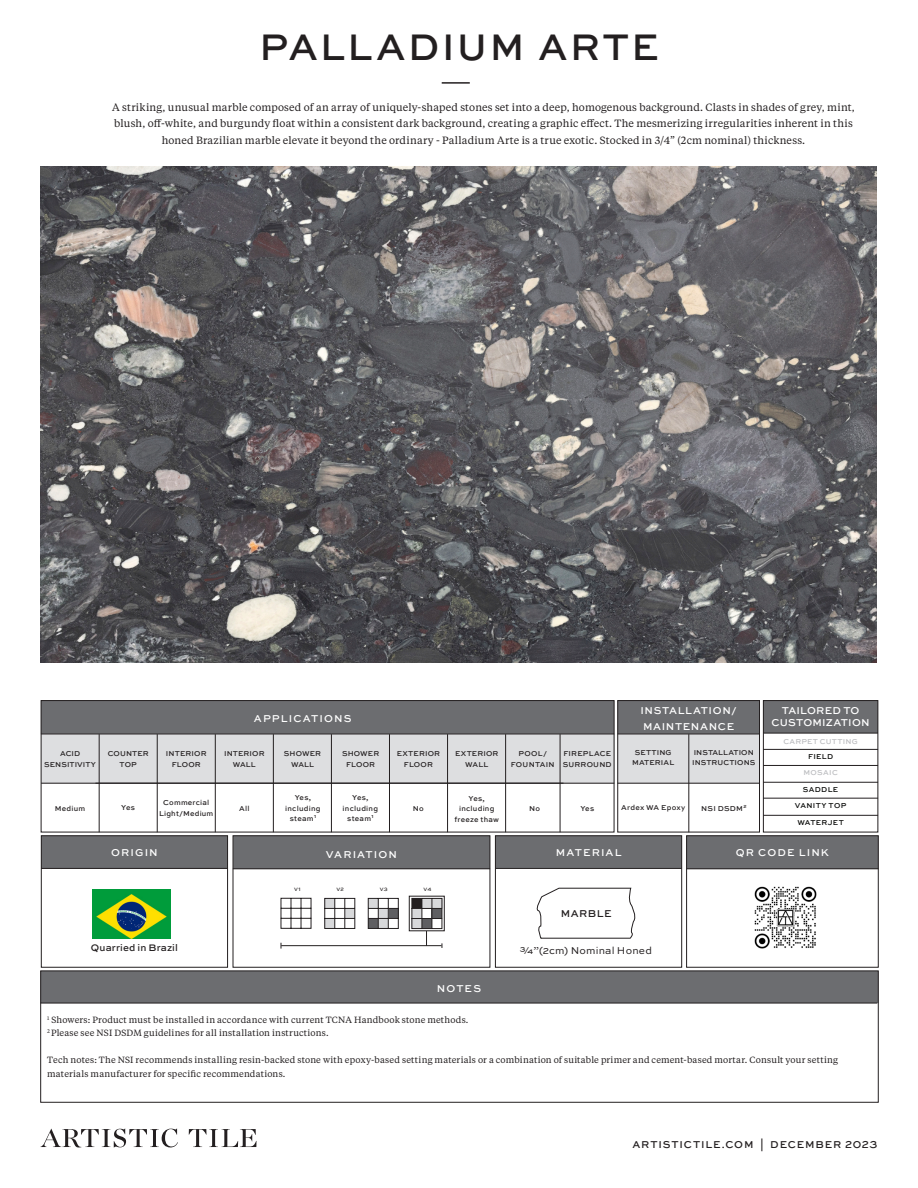
<style>
.page{position:relative;width:918px;height:1188px;background:#fff}
.page>*{position:absolute;margin:0;border:0;box-sizing:border-box;transform-origin:0 0}
.t1{font:500 39px "Sweet Sans Pro";letter-spacing:.05em;color:#231f20}
.Body{font:10.5px/16.5px "Tiempos Text";letter-spacing:.015em;color:#231f20;text-align:center}
.Table_Header{font:500 10.5px "Sweet Sans Pro";letter-spacing:.105em;color:#fff}
._5_5pt_Sweet{font:500 10.5px "Sweet Sans Pro";letter-spacing:.075em;color:#231f20}
.Table_Header-2{font:500 10.5px/16.5px "Sweet Sans Pro";letter-spacing:.065em;color:#fff}
.Body-2{font:10.5px "Sweet Sans Pro";letter-spacing:.015em;color:#231f20}
.Table_Header-3{font:500 10.5px "Sweet Sans Pro";letter-spacing:.02em;color:#fff}
.Table_Header-4{font:500 10.5px "Sweet Sans Pro";letter-spacing:.015em;color:#fff}
.Body-3{font:500 10.05px "Sweet Sans Pro";letter-spacing:.01em;color:#231f20}
._5_5pt_Sweet-2{font:9px/13.5px "Tiempos Text";letter-spacing:.025em;color:#231f20}
.t2{font:500 7.5px/10.5px "Sweet Sans Pro";letter-spacing:.02em;color:#231f20;text-align:center}
.t3{font:500 7.5px "Sweet Sans Pro";letter-spacing:.045em;color:#040503}
.t4{font:500 7.5px "Sweet Sans Pro";letter-spacing:.035em;color:#bcbdc0}
._5_5pt_Sweet-3{font:500 5.1px "Sweet Sans Pro";letter-spacing:.035em;color:#231f20}
</style>
<div class="page">
<svg style="left:189px;top:1129px;width:67px;height:18px"></svg>
<svg style="left:40px;top:1128px;width:138px;height:20px"></svg>
<div style="left:40px;top:971px;width:838px;height:32px;background:#6c6d70;border:1px solid #6c6d70"></div>
<div style="left:618px;top:734px;width:142px;height:49px;background:#dddee0"></div>
<div style="left:40px;top:971px;width:838px;height:131px;border:1px solid #231f20"></div>
<div style="left:618px;top:700px;width:142px;height:34px;background:#6c6d70;border:1px solid #6c6d70"></div>
<div style="left:618px;top:700px;width:142px;height:132px;border:1px solid #231f20"></div>
<hr style="left:618px;top:734px;width:142px;height:1px;background:#231f20">
<hr style="left:618px;top:783px;width:141px;height:1px;background:#231f20">
<div style="left:763px;top:700px;width:115px;height:33px;background:#6c6d70;border:1px solid #6c6d70"></div>
<div style="left:763px;top:700px;width:115px;height:132px;border:1px solid #231f20"></div>
<hr style="left:763px;top:733px;width:115px;height:1px;background:#231f20">
<hr style="left:763px;top:749px;width:115px;height:1px;background:#231f20">
<hr style="left:763px;top:765px;width:115px;height:1px;background:#231f20">
<hr style="left:763px;top:782px;width:115px;height:1px;background:#231f20">
<hr style="left:763px;top:798px;width:115px;height:1px;background:#231f20">
<hr style="left:763px;top:815px;width:115px;height:1px;background:#231f20">
<div style="left:41px;top:700px;width:573px;height:34px;background:#6c6d70;border:1px solid #6c6d70"></div>
<div style="left:41px;top:734px;width:573px;height:49px;background:#dddee0"></div>
<div style="left:41px;top:700px;width:573px;height:132px;border:1px solid #231f20"></div>
<hr style="left:41px;top:734px;width:573px;height:1px;background:#231f20">
<hr style="left:41px;top:783px;width:522px;height:1px;background:#231f20">
<hr style="left:95px;top:783px;width:519px;height:1px;background:#231f20">
<hr style="left:99px;top:734px;width:1px;height:98px;background:#231f20">
<hr style="left:157px;top:734px;width:1px;height:98px;background:#231f20">
<hr style="left:215px;top:734px;width:1px;height:98px;background:#231f20">
<hr style="left:273px;top:734px;width:1px;height:98px;background:#231f20">
<hr style="left:331px;top:734px;width:1px;height:98px;background:#231f20">
<hr style="left:389px;top:734px;width:1px;height:98px;background:#231f20">
<hr style="left:447px;top:734px;width:1px;height:98px;background:#231f20">
<hr style="left:505px;top:734px;width:1px;height:98px;background:#231f20">
<hr style="left:560px;top:734px;width:1px;height:98px;background:#231f20">
<hr style="left:689px;top:734px;width:1px;height:98px;background:#231f20">
<hr style="left:40px;top:1003px;width:837px;height:1px;background:#231f20">
<img style="left:40px;top:166px;width:836px;height:496px">
<hr style="left:442px;top:82px;width:28px;height:2px;background:#231f20">
<div style="left:686px;top:836px;width:192px;height:33px;background:#6c6d70;border:1px solid #6c6d70"></div>
<hr style="left:686px;top:869px;width:192px;height:1px;background:#231f20">
<div style="left:233px;top:836px;width:257px;height:33px;background:#6c6d70;border:1px solid #6c6d70"></div>
<hr style="left:233px;top:869px;width:257px;height:1px;background:#231f20">
<svg style="left:281px;top:898px;width:30px;height:31px"></svg>
<svg style="left:368px;top:898px;width:31px;height:31px"></svg>
<svg style="left:324px;top:898px;width:31px;height:31px"></svg>
<div style="left:409px;top:896px;width:36px;height:35px;border:1px solid #231f20"></div>
<hr style="left:281px;top:945px;width:161px;height:1px;background:#231f20">
<svg style="left:411px;top:898px;width:32px;height:50px"></svg>
<div style="left:41px;top:836px;width:187px;height:33px;background:#6c6d70"></div>
<div style="left:41px;top:836px;width:187px;height:131px;border:1px solid #231f20"></div>
<hr style="left:41px;top:868px;width:187px;height:1px;background:#231f20">
<div style="left:495px;top:836px;width:187px;height:32px;background:#6c6d70"></div>
<hr style="left:495px;top:868px;width:187px;height:1px;background:#231f20">
<svg style="left:536px;top:888px;width:100px;height:51px"></svg>
<div style="left:495px;top:836px;width:187px;height:131px;border:1px solid #231f20"></div>
<img style="left:92px;top:890px;width:79px;height:49px">
<img style="left:754px;top:886px;width:63px;height:63px">
<p class="t1" style="left:259px;top:18px;width:401px">PALLADIUM ARTE</p>
<p class="Body" style="left:112px;top:98px;width:744px">A striking, unusual marble composed of an array of uniquely-shaped stones set into a deep, homogenous background. Clasts in shades of grey, mint, blush, off-white, and burgundy float within a consistent dark background, creating a graphic effect. The mesmerizing irregularities inherent in this honed Brazilian marble elevate it beyond the ordinary - Palladium Arte is a true exotic. Stocked in 3/4” (2cm nominal) thickness.</p>
<p class="t2" style="left:44px;top:748px;width:53px">ACID<br>SENSITIVITY</p>
<p class="t2" style="left:55px;top:803px;width:32px">Medium</p>
<p class="t2" style="left:108px;top:748px;width:43px">COUNTER<br>TOP</p>
<p class="t2" style="left:121px;top:802px;width:15px">Yes</p>
<p class="t2" style="left:166px;top:748px;width:42px">INTERIOR<br>FLOOR</p>
<p class="t2" style="left:159px;top:797px;width:56px">Commercial<br>Light/Medium</p>
<p class="Table_Header-2" style="left:111px;top:844px;width:48px">ORIGIN</p>
<p class="Body-3" style="left:91px;top:941px;width:89px">Quarried in Brazil</p>
<p class="Table_Header" style="left:254px;top:711px;width:99px">APPLICATIONS</p>
<p class="t2" style="left:224px;top:748px;width:42px">INTERIOR<br>WALL</p>
<p class="t2" style="left:239px;top:803px;width:12px">All</p>
<p class="t2" style="left:284px;top:748px;width:39px">SHOWER<br>WALL</p>
<p class="t2" style="left:285px;top:792px;width:37px">Yes, including steam<sup>1</sup></p>
<p class="t2" style="left:342px;top:748px;width:39px">SHOWER<br>FLOOR</p>
<p class="t2" style="left:343px;top:792px;width:37px">Yes, including steam<sup>1</sup></p>
<p class="t2" style="left:397px;top:748px;width:45px">EXTERIOR<br>FLOOR</p>
<p class="t2" style="left:413px;top:803px;width:12px">No</p>
<p class="t2" style="left:455px;top:748px;width:45px">EXTERIOR<br>WALL</p>
<p class="t2" style="left:511px;top:748px;width:45px">POOL/<br>FOUNTAIN</p>
<p class="t2" style="left:563px;top:748px;width:50px;text-align:left">FIREPLACE<br>SURROUND</p>
<p class="t2" style="left:469px;top:793px;width:18px">Yes,</p>
<p class="t2" style="left:454px;top:803px;width:46px">including freeze thaw</p>
<p class="t2" style="left:529px;top:803px;width:12px">No</p>
<p class="t2" style="left:580px;top:803px;width:15px">Yes</p>
<p class="Table_Header-2" style="left:640px;top:701px;width:98px">INSTALLATION/<br>MAINTENANCE</p>
<p class="t2" style="left:632px;top:747px;width:44px">SETTING<br>MATERIAL</p>
<p class="t2" style="left:692px;top:747px;width:65px;text-align:left">INSTALLATION<br>INSTRUCTIONS</p>
<p class="t2" style="left:621px;top:802px;width:66px">Ardex WA Epoxy</p>
<p class="t2" style="left:701px;top:803px;width:47px">NSI DSDM<sup>2</sup></p>
<p class="Table_Header-4" style="left:782px;top:703px;width:79px">TAILORED TO</p>
<p class="Table_Header-3" style="left:771px;top:715px;width:100px">CUSTOMIZATION</p>
<p class="t4" style="left:783px;top:736px;width:76px">CARPET CUTTING</p>
<p class="t3" style="left:808px;top:751px;width:27px">FIELD</p>
<p class="t4" style="left:803px;top:767px;width:36px">MOSAIC</p>
<p class="t3" style="left:803px;top:784px;width:37px">SADDLE</p>
<p class="t3" style="left:795px;top:800px;width:53px">VANITY TOP</p>
<p class="t3" style="left:797px;top:817px;width:48px">WATERJET</p>
<p class="Table_Header" style="left:326px;top:847px;width:73px">VARIATION</p>
<p class="Table_Header" style="left:736px;top:845px;width:95px">QR CODE LINK</p>
<p class="Table_Header" style="left:556px;top:845px;width:67px">MATERIAL</p>
<p class="_5_5pt_Sweet-3" style="left:294px;top:886px;width:8px">V1</p>
<p class="_5_5pt_Sweet-3" style="left:336px;top:886px;width:9px">V2</p>
<p class="_5_5pt_Sweet-3" style="left:380px;top:886px;width:9px">V3</p>
<p class="_5_5pt_Sweet-3" style="left:424px;top:886px;width:9px">V4</p>
<p class="Table_Header-2" style="left:437px;top:980px;width:46px">NOTES</p>
<p class="_5_5pt_Sweet" style="left:561px;top:906px;width:52px">MARBLE</p>
<p class="Body-2" style="left:520px;top:942px;width:134px">3/4”(2cm) Nominal Honed</p>
<p class="_5_5pt_Sweet-2" style="left:47px;top:1012px;width:423px"><sup>1</sup> Showers: Product must be installed in accordance with current TCNA Handbook stone methods.</p>
<p class="_5_5pt_Sweet-2" style="left:47px;top:1026px;width:283px"><sup>2</sup> Please see NSI DSDM guidelines for all installation instructions.</p>
<p class="_5_5pt_Sweet-2" style="left:47px;top:1053px;width:792px">Tech notes: The NSI recommends installing resin-backed stone with epoxy-based setting materials or a combination of suitable primer and cement-based mortar. Consult your setting materials manufacturer for specific recommendations.</p>
<p class="_5_5pt_Sweet" style="left:633px;top:1136px;width:247px">ARTISTICTILE.COM | DECEMBER 2023</p>
</div>
